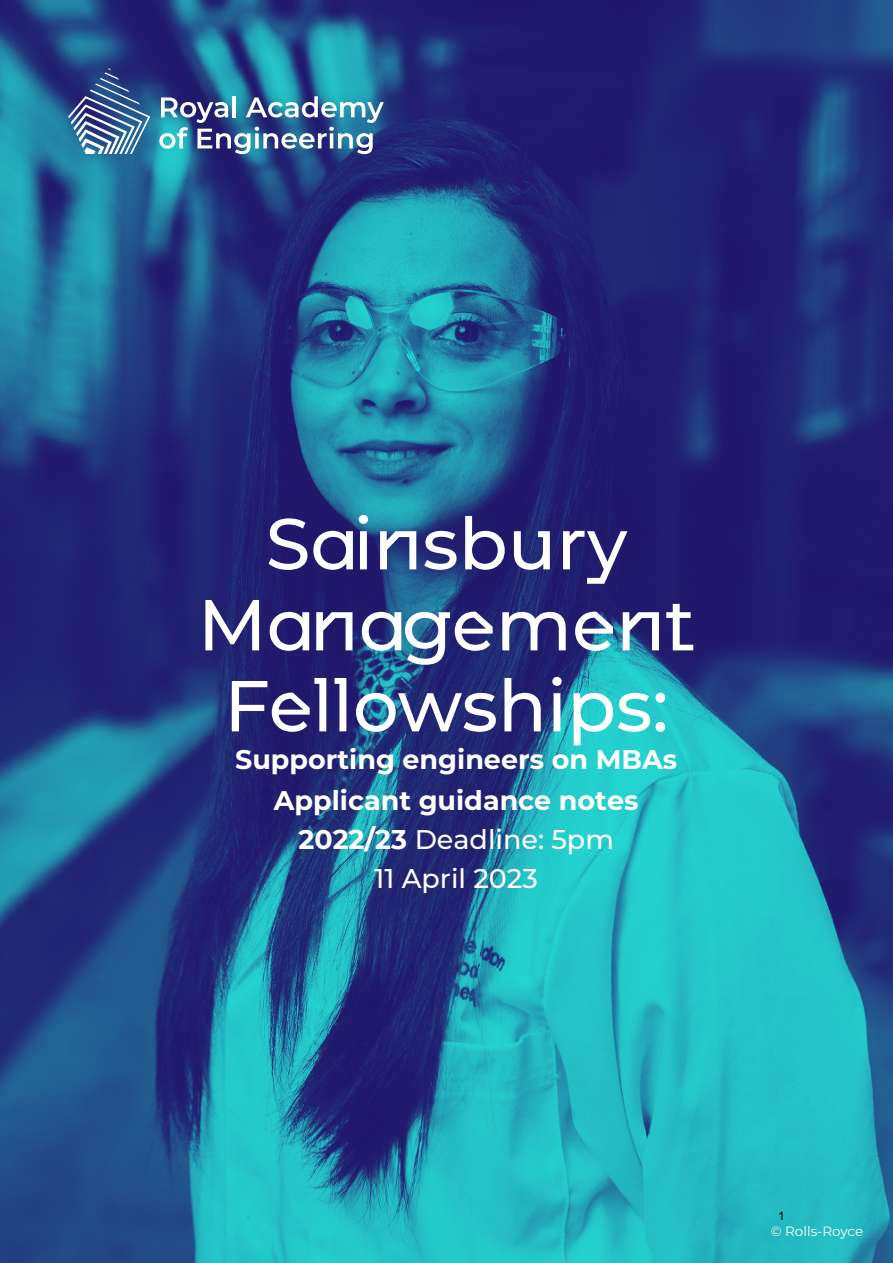
<style>
.page{position:relative;width:893px;height:1263px;background:#fff}
.page>*{position:absolute;margin:0;border:0;box-sizing:border-box;transform-origin:0 0}
.t1{font:72px/81px "Montserrat Engineered Alt";color:#fff;text-align:center}
.t2{font:700 27px/41.1px "Montserrat";color:#fff;text-align:center}
.t3{font:500 27px/39.8px "Montserrat";color:#fff;text-align:center}
.t4{font:13.5px "Montserrat";color:#fff}
.t5{font:12px "Arial";color:#000}
.s1{font-weight:700}
</style>
<div class="page">
<img style="left:0;top:0;width:893px;height:1263px">
<svg style="left:68px;top:68px;width:82px;height:86px;background:#4e6c9d"></svg>
<svg style="left:159px;top:96px;width:225px;height:58px"></svg>
<h1 class="t1" style="left:198px;top:504px;width:499px">Sainsbury<br>Management<br>Fellowships:</h1>
<p class="t2" style="left:235px;top:738px;width:443px">Supporting engineers on MBAs<br>Applicant guidance notes</p>
<p class="t3" style="left:298px;top:818px;width:317px"><span class="s1">2022/23</span> Deadline: 5pm<br>11 April 2023</p>
<p class="t5" style="left:778px;top:1207px;width:8px">1</p>
<p class="t4" style="left:771px;top:1221px;width:94px">© Rolls-Royce</p>
</div>
